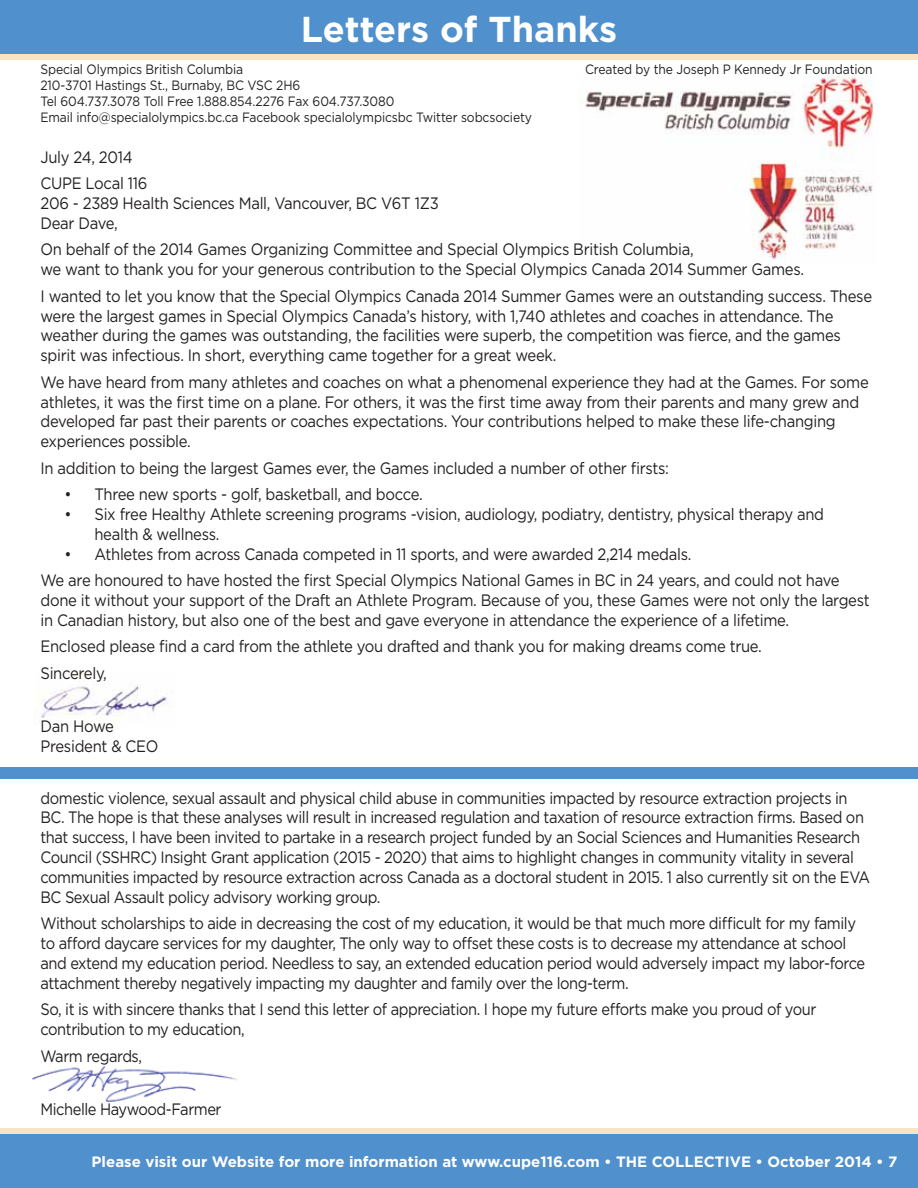
<style>
.page{position:relative;width:918px;height:1188px;background:#fff}
.page>*{position:absolute;margin:0;border:0;box-sizing:border-box;transform-origin:0 0}
.t1{font:700 36px "Gotham";color:#fff}
.t2{font:16.5px/19.8px "Gotham";letter-spacing:-.03em;color:#231f20;scale:.9 1}
.t3{font:16.5px/19.8px "Gotham";letter-spacing:-.03em;color:#231f20;scale:.89 1}
.t4{font:700 15px "Gotham";color:#fff}
.t5{font:13.5px/16.2px "Gotham";letter-spacing:-.01em;color:#231f20;scale:.9 1}
</style>
<div class="page">
<div style="left:0;top:0;width:918px;height:54px;background:#5091cd"></div>
<div style="left:0;top:54px;width:918px;height:5px;background:#f9e3c2"></div>
<div style="left:0;top:1134px;width:918px;height:54px;background:#5091cd"></div>
<div style="left:0;top:1129px;width:918px;height:5px;background:#f9e3c2"></div>
<div style="left:0;top:768px;width:918px;height:11px;background:#5091cd"></div>
<img style="left:32px;top:1066px;width:205px;height:36px">
<img style="left:40px;top:683px;width:128px;height:40px">
<img style="left:581px;top:75px;width:292px;height:189px">
<h1 class="t1" style="left:301px;top:6px;width:318px">Letters of Thanks</h1>
<p class="t5" style="left:40px;top:60px;width:548px">Special Olympics British Columbia<br>210‑3701 Hastings St., Burnaby, BC VSC 2H6<br>Tel 604.737.3078 Toll Free 1.888.854.2276 Fax 604.737.3080<br>Email info@specialolympics.bc.ca Facebook specialolympicsbc Twitter sobcsociety</p>
<p class="t5" style="left:585px;top:60px;width:321px">Created by the Joseph P Kennedy Jr Foundation</p>
<p class="t2" style="left:40px;top:143px;width:120px;line-height:26.5px">July 24, 2014<br>CUPE Local 116</p>
<p class="t2" style="left:40px;top:193px;width:444px">206 ‑ 2389 Health Sciences Mall, Vancouver, BC V6T 1Z3<br>Dear Dave,</p>
<p class="t2" style="left:40px;top:239px;width:850px">On behalf of the 2014 Games Organizing Committee and Special Olympics British Columbia,<br>we want to thank you for your generous contribution to the Special Olympics Canada 2014 Summer Games.</p>
<p class="t2" style="left:40px;top:286px;width:926px">I wanted to let you know that the Special Olympics Canada 2014 Summer Games were an outstanding success. These were the largest games in Special Olympics Canada’s history, with 1,740 athletes and coaches in attendance. The weather during the games was outstanding, the facilities were superb, the competition was fierce, and the games spirit was infectious. In short, everything came together for a great week.</p>
<p class="t2" style="left:40px;top:372px;width:922px">We have heard from many athletes and coaches on what a phenomenal experience they had at the Games. For some athletes, it was the first time on a plane. For others, it was the first time away from their parents and many grew and developed far past their parents or coaches expectations. Your contributions helped to make these life‑changing experiences possible.</p>
<p class="t2" style="left:40px;top:458px;width:700px">In addition to being the largest Games ever, the Games included a number of other firsts:</p>
<p class="t2" style="left:64px;top:484px;width:400px">• Three new sports ‑ golf, basketball, and bocce.</p>
<p class="t2" style="left:94px;top:504px;width:812px;text-indent:-30px">• Six free Healthy Athlete screening programs ‑vision, audiology, podiatry, dentistry, physical therapy and health &amp; wellness.</p>
<p class="t2" style="left:40px;top:540px;width:889px;line-height:26.5px;text-indent:24px">• Athletes from across Canada competed in 11 sports, and were awarded 2,214 medals.<br>We are honoured to have hosted the first Special Olympics National Games in BC in 24 years, and could not have</p>
<p class="t2" style="left:40px;top:590px;width:923px">done it without your support of the Draft an Athlete Program. Because of you, these Games were not only the largest in Canadian history, but also one of the best and gave everyone in attendance the experience of a lifetime.</p>
<p class="t2" style="left:40px;top:633px;width:803px;line-height:26.5px">Enclosed please find a card from the athlete you drafted and thank you for making dreams come true.<br>Sincerely,</p>
<p class="t2" style="left:40px;top:716px;width:133px">Dan Howe<br>President &amp; CEO</p>
<p class="t3" style="left:40px;top:788px;width:934px">domestic violence, sexual assault and physical child abuse in communities impacted by resource extraction projects in BC. The hope is that these analyses will result in increased regulation and taxation of resource extraction firms. Based on that success, I have been invited to partake in a research project funded by an Social Sciences and Humanities Research Council (SSHRC) Insight Grant application (2015 ‑ 2020) that aims to highlight changes in community vitality in several communities impacted by resource extraction across Canada as a doctoral student in 2015. 1 also currently sit on the EVA BC Sexual Assault policy advisory working group.</p>
<p class="t3" style="left:40px;top:913px;width:928px">Without scholarships to aide in decreasing the cost of my education, it would be that much more difficult for my family to afford daycare services for my daughter, The only way to offset these costs is to decrease my attendance at school and extend my education period. Needless to say, an extended education period would adversely impact my labor‑force attachment thereby negatively impacting my daughter and family over the long‑term.</p>
<p class="t3" style="left:40px;top:999px;width:873px">So, it is with sincere thanks that I send this letter of appreciation. I hope my future efforts make you proud of your contribution to my education,</p>
<p class="t3" style="left:40px;top:1045px;width:116px">Warm regards,</p>
<p class="t3" style="left:40px;top:1099px;width:205px">Michelle Haywood‑Farmer</p>
<p class="t4" style="left:92px;top:1152px;width:807px">Please visit our Website for more information at www.cupe116.com • THE COLLECTIVE • October 2014 • 7</p>
</div>
